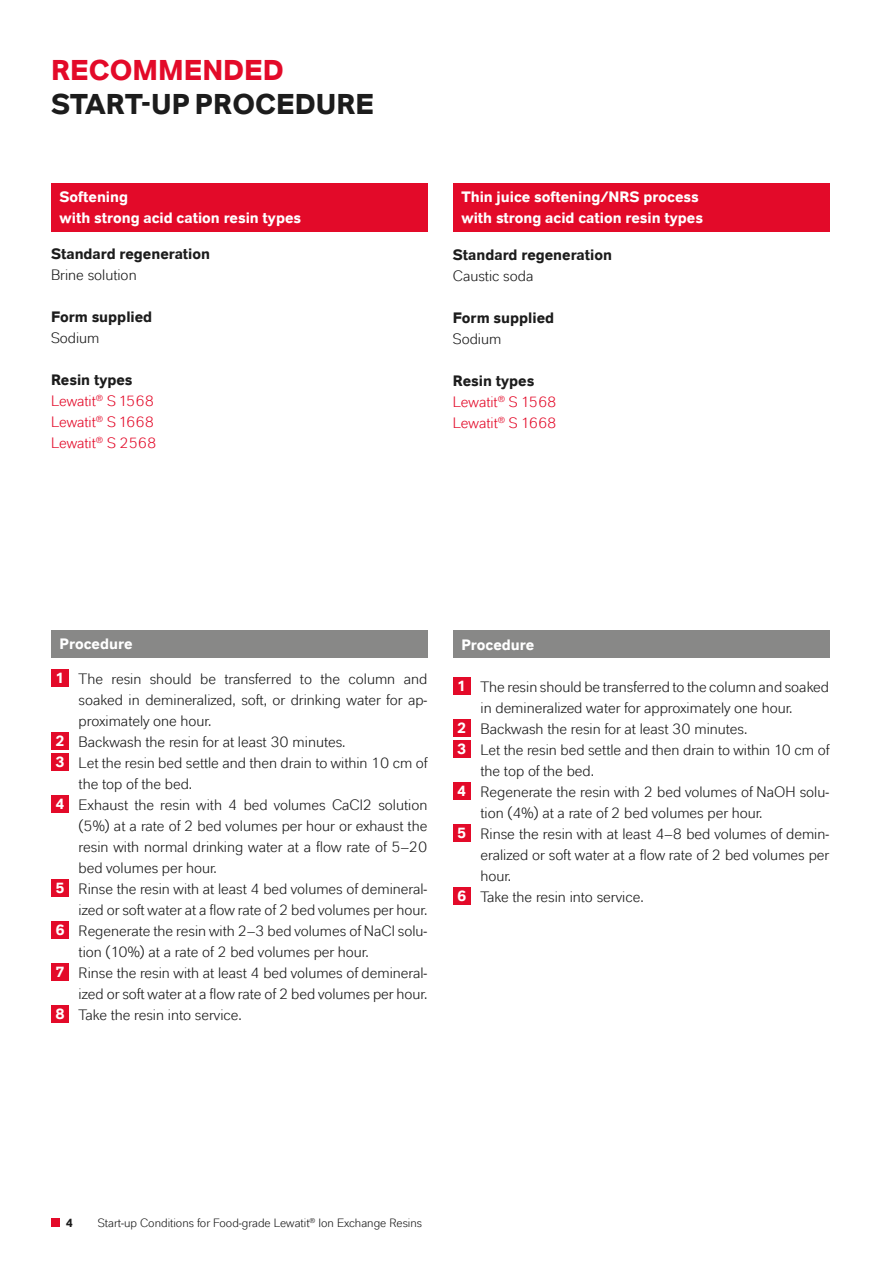
<style>
.page{position:relative;width:893px;height:1263px;background:#fff}
.page>*{position:absolute;margin:0;border:0;box-sizing:border-box;transform-origin:0 0}
.t1{font:700 28.5px "Lanxess Global";color:#1c1c1c}
.t2{font:700 28.5px "Lanxess Global";color:#e30a29}
.t3{font:15px "Lanxess Global";color:#1c1c1c}
.t4{font:700 15px/21px "Lanxess Global";color:#fff}
.t5{font:15px/21px "Lanxess Global";color:#e30a29}
.t6{font:700 15px "Lanxess Global";color:#1c1c1c}
.t7{font:12px "Lanxess Global";color:#1c1c1c}
.t8{font:700 12px "Lanxess Global";color:#1c1c1c}
.s1{font-weight:700;color:#1c1c1c}
.s2{font-weight:700;color:#fff}
</style>
<div class="page">
<div style="left:453px;top:183px;width:376px;height:49px;background:#e30a29"></div>
<div style="left:453px;top:630px;width:376px;height:28px;background:#888887"></div>
<div style="left:453px;top:677px;width:18px;height:18px;background:#e30a29"></div>
<div style="left:453px;top:719px;width:18px;height:18px;background:#e30a29"></div>
<div style="left:453px;top:740px;width:18px;height:18px;background:#e30a29"></div>
<div style="left:453px;top:782px;width:18px;height:18px;background:#e30a29"></div>
<div style="left:453px;top:824px;width:18px;height:18px;background:#e30a29"></div>
<div style="left:453px;top:887px;width:18px;height:18px;background:#e30a29"></div>
<div style="left:51px;top:183px;width:376px;height:48px;background:#e30a29"></div>
<div style="left:51px;top:669px;width:18px;height:18px;background:#e30a29"></div>
<div style="left:51px;top:732px;width:18px;height:18px;background:#e30a29"></div>
<div style="left:51px;top:753px;width:18px;height:18px;background:#e30a29"></div>
<div style="left:51px;top:795px;width:18px;height:18px;background:#e30a29"></div>
<div style="left:51px;top:879px;width:18px;height:18px;background:#e30a29"></div>
<div style="left:51px;top:921px;width:18px;height:18px;background:#e30a29"></div>
<div style="left:51px;top:963px;width:18px;height:18px;background:#e30a29"></div>
<div style="left:51px;top:1005px;width:18px;height:18px;background:#e30a29"></div>
<div style="left:51px;top:630px;width:376px;height:27px;background:#888887"></div>
<div style="left:51px;top:1218px;width:9px;height:9px;background:#e30a29"></div>
<h1 class="t2" style="left:51px;top:53px;width:234px">RECOMMENDED</h1>
<h1 class="t1" style="left:51px;top:87px;width:325px">START-UP PROCEDURE</h1>
<p class="t4" style="left:60px;top:186px;width:243px">Softening<br>with strong acid cation resin types</p>
<p class="t6" style="left:51px;top:245px;width:161px">Standard regeneration</p>
<p class="t3" style="left:51px;top:266px;width:87px">Brine solution</p>
<p class="t6" style="left:51px;top:308px;width:103px">Form supplied</p>
<p class="t3" style="left:51px;top:329px;width:50px">Sodium</p>
<p class="t5" style="left:51px;top:370px;width:107px"><span class="s1">Resin types<br></span>Lewatit<sup>®</sup> S 1568<br>Lewatit<sup>®</sup> S 1668<br>Lewatit<sup>®</sup> S 2568</p>
<p class="t4" style="left:461px;top:186px;width:243px">Thin juice softening/NRS process with strong acid cation resin types</p>
<p class="t6" style="left:453px;top:246px;width:161px">Standard regeneration</p>
<p class="t3" style="left:453px;top:267px;width:82px">Caustic soda</p>
<p class="t6" style="left:453px;top:309px;width:103px">Form supplied</p>
<p class="t3" style="left:453px;top:330px;width:50px">Sodium</p>
<p class="t5" style="left:453px;top:370px;width:105px"><span class="s1">Resin types<br></span>Lewatit<sup>®</sup> S 1568<br>Lewatit<sup>®</sup> S 1668</p>
<p class="t4" style="left:60px;top:633px;width:74px">Procedure</p>
<p class="t3" style="left:55px;top:670px;width:373px"><span class="s2">1</span> The resin should be transferred to the column and</p>
<p class="t3" style="left:79px;top:691px;width:350px">soaked in demineralized, soft, or drinking water for ap-</p>
<p class="t3" style="left:79px;top:712px;width:134px">proximately one hour.</p>
<p class="t3" style="left:55px;top:733px;width:292px"><span class="s2">2</span> Backwash the resin for at least 30 minutes.</p>
<p class="t3" style="left:55px;top:754px;width:374px"><span class="s2">3</span> Let the resin bed settle and then drain to within 10 cm of</p>
<p class="t3" style="left:79px;top:775px;width:115px">the top of the bed.</p>
<p class="t3" style="left:55px;top:796px;width:373px"><span class="s2">4</span> Exhaust the resin with 4 bed volumes CaCl2 solution</p>
<p class="t3" style="left:79px;top:817px;width:350px">(5%) at a rate of 2 bed volumes per hour or exhaust the</p>
<p class="t3" style="left:79px;top:838px;width:350px">resin with normal drinking water at a flow rate of 5–20</p>
<p class="t3" style="left:79px;top:859px;width:140px">bed volumes per hour.</p>
<p class="t3" style="left:55px;top:880px;width:373px"><span class="s2">5</span> Rinse the resin with at least 4 bed volumes of demineral-</p>
<p class="t3" style="left:79px;top:901px;width:350px">ized or soft water at a flow rate of 2 bed volumes per hour.</p>
<p class="t3" style="left:55px;top:922px;width:373px"><span class="s2">6</span> Regenerate the resin with 2–3 bed volumes of NaCl solu-</p>
<p class="t3" style="left:79px;top:943px;width:292px">tion (10%) at a rate of 2 bed volumes per hour.</p>
<p class="t3" style="left:55px;top:964px;width:373px"><span class="s2">7</span> Rinse the resin with at least 4 bed volumes of demineral-</p>
<p class="t3" style="left:79px;top:985px;width:350px">ized or soft water at a flow rate of 2 bed volumes per hour.</p>
<p class="t3" style="left:55px;top:1006px;width:188px"><span class="s2">8</span> Take the resin into service.</p>
<p class="t4" style="left:461px;top:634px;width:74px">Procedure</p>
<p class="t3" style="left:457px;top:678px;width:373px"><span class="s2">1</span> The resin should be transferred to the column and soaked</p>
<p class="t3" style="left:480px;top:699px;width:313px">in demineralized water for approximately one hour.</p>
<p class="t3" style="left:457px;top:720px;width:292px"><span class="s2">2</span> Backwash the resin for at least 30 minutes.</p>
<p class="t3" style="left:457px;top:741px;width:374px"><span class="s2">3</span> Let the resin bed settle and then drain to within 10 cm of</p>
<p class="t3" style="left:480px;top:762px;width:115px">the top of the bed.</p>
<p class="t3" style="left:457px;top:783px;width:373px"><span class="s2">4</span> Regenerate the resin with 2 bed volumes of NaOH solu-</p>
<p class="t3" style="left:480px;top:804px;width:284px">tion (4%) at a rate of 2 bed volumes per hour.</p>
<p class="t3" style="left:457px;top:825px;width:373px"><span class="s2">5</span> Rinse the resin with at least 4–8 bed volumes of demin-</p>
<p class="t3" style="left:480px;top:846px;width:350px">eralized or soft water at a flow rate of 2 bed volumes per</p>
<p class="t3" style="left:480px;top:867px;width:32px">hour.</p>
<p class="t3" style="left:457px;top:888px;width:188px"><span class="s2">6</span> Take the resin into service.</p>
<p class="t8" style="left:66px;top:1215px;width:9px">4</p>
<p class="t7" style="left:98px;top:1215px;width:326px">Start-up Conditions for Food-grade Lewatit<sup>®</sup> Ion Exchange Resins</p>
</div>
